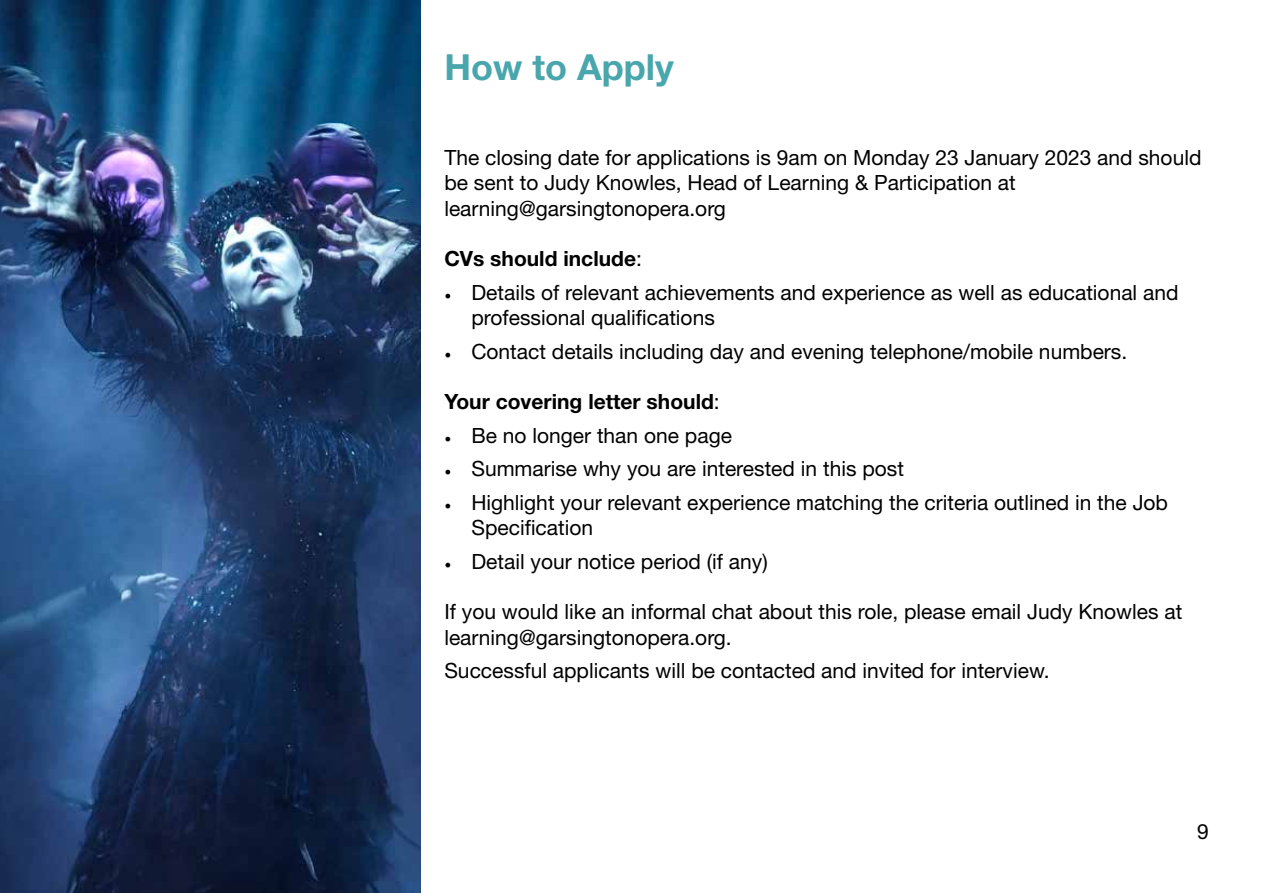
<style>
.page{position:relative;width:1263px;height:893px;background:#fff}
.page>*{position:absolute;margin:0;border:0;box-sizing:border-box;transform-origin:0 0}
.t1{font:700 36px "Helvetica Neue LT Std";color:#48a6ac}
.t2{font:21px/25.2px "Helvetica Neue LT Std";color:#000}
.t3{font:700 21px "Helvetica Neue LT Std";color:#000}
.s1{font-weight:400}
.s2{font-family:"Minion Pro";font-size:18px}
</style>
<div class="page">
<img style="left:0;top:0;width:421px;height:893px">
<h1 class="t1" style="left:444px;top:45px;width:231px">How to Apply</h1>
<p class="t2" style="left:444px;top:145px;width:759px">The closing date for applications is 9am on Monday 23 January 2023 and should be sent to Judy Knowles, Head of Learning &amp; Participation at learning@garsingtonopera.org</p>
<p class="t3" style="left:444px;top:246px;width:199px">CVs should include<span class="s1">:</span></p>
<p class="t2" style="left:471px;top:279px;width:709px;text-indent:-27px"><span class="s2">•</span> Details of relevant achievements and experience as well as educational and professional qualifications</p>
<p class="t2" style="left:444px;top:338px;width:684px"><span class="s2">•</span> Contact details including day and evening telephone/mobile numbers.</p>
<p class="t3" style="left:444px;top:389px;width:277px">Your covering letter should<span class="s1">:</span></p>
<p class="t2" style="left:444px;top:422px;width:289px"><span class="s2">•</span> Be no longer than one page</p>
<p class="t2" style="left:444px;top:456px;width:461px"><span class="s2">•</span> Summarise why you are interested in this post</p>
<p class="t2" style="left:471px;top:490px;width:698px;text-indent:-27px"><span class="s2">•</span> Highlight your relevant experience matching the criteria outlined in the Job<br>Specification</p>
<p class="t2" style="left:444px;top:549px;width:325px"><span class="s2">•</span> Detail your notice period (if any)</p>
<p class="t2" style="left:444px;top:599px;width:739px">If you would like an informal chat about this role, please email Judy Knowles at learning@garsingtonopera.org.</p>
<p class="t2" style="left:444px;top:658px;width:607px">Successful applicants will be contacted and invited for interview.</p>
<p class="t2" style="left:1197px;top:819px;width:13px">9</p>
</div>
